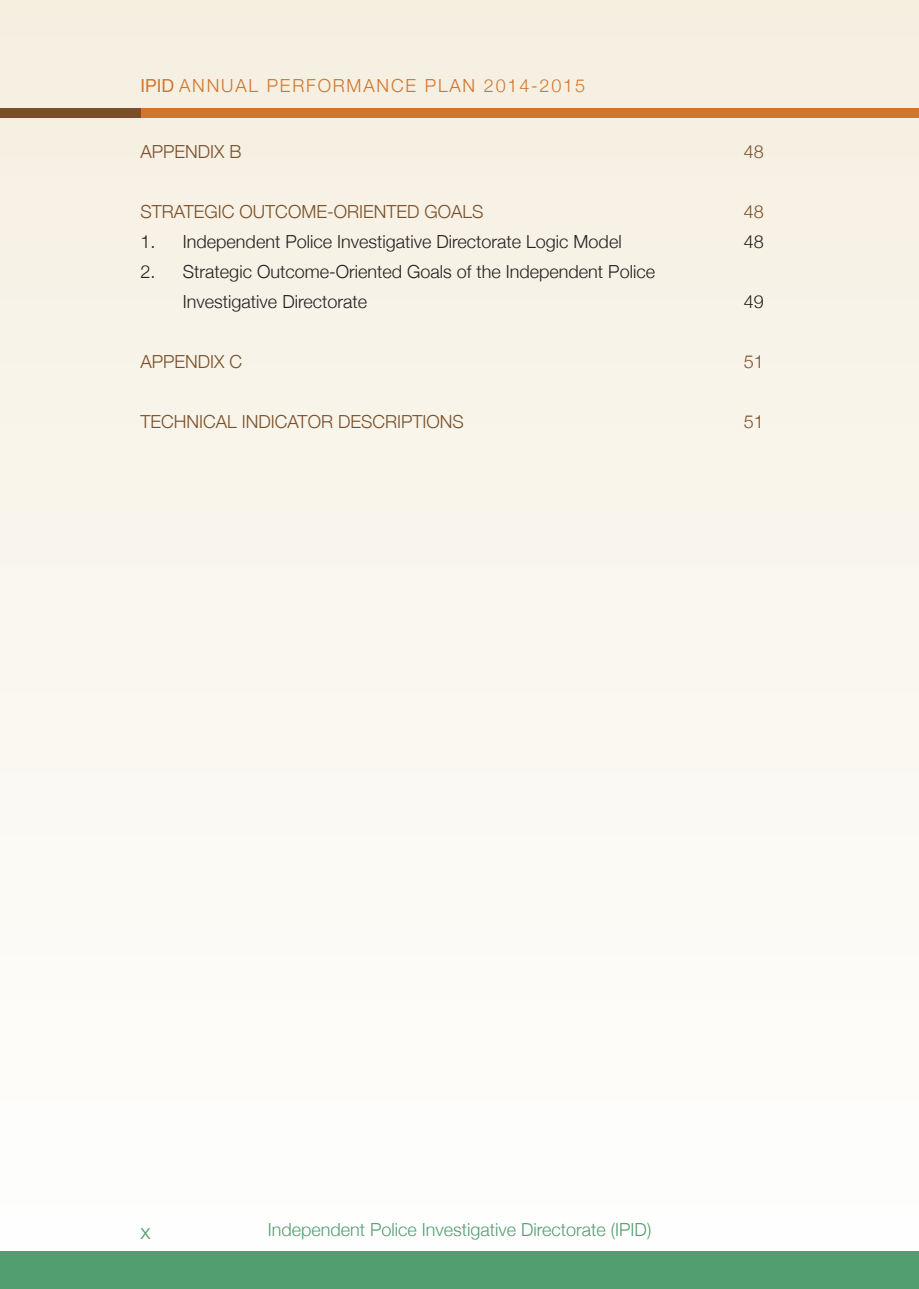
<style>
.page{position:relative;width:919px;height:1289px;background:#fff}
.page>*{position:absolute;margin:0;border:0;box-sizing:border-box;transform-origin:0 0}
.t1{font:300 21px "Helvetica Neue";color:#529e71}
.t2{font:300 18px/30px "Helvetica Neue";color:#231f20}
.t3{font:300 18px "Helvetica Neue";color:#794f29}
.t4{font:300 18px "Helvetica Neue";color:#529e71}
.t5{font:300 18px "Helvetica Neue";letter-spacing:.1em;color:#d2762d}
.s1{font-weight:400}
</style>
<div class="page">
<div style="left:0;top:0;width:906px;height:1288px;background:linear-gradient(to bottom,#f5efe0,#fefffe)"></div>
<svg style="left:906px;top:0;width:12px;height:875px"></svg>
<div style="left:0;top:1251px;width:906px;height:37px;background:#529e71"></div>
<div style="left:906px;top:1251px;width:12px;height:37px;background:#529e71"></div>
<div style="left:140px;top:108px;width:766px;height:10px;background:#d2762d"></div>
<div style="left:906px;top:108px;width:12px;height:10px;background:#d2762d"></div>
<div style="left:0;top:108px;width:140px;height:10px;background:#794f29"></div>
<p class="t5" style="left:140px;top:74px;width:446px"><span class="s1">IPID</span> ANNUAL PERFORMANCE PLAN 2014-2015</p>
<p class="t3" style="left:140px;top:140px;width:103px">APPENDIX B</p>
<p class="t3" style="left:743px;top:140px;width:22px">48</p>
<p class="t3" style="left:140px;top:200px;width:344px">STRATEGIC OUTCOME-ORIENTED GOALS</p>
<p class="t3" style="left:743px;top:200px;width:22px">48</p>
<p class="t2" style="left:140px;top:226px;width:482px">1. Independent Police Investigative Directorate Logic Model</p>
<p class="t2" style="left:743px;top:226px;width:22px">48</p>
<p class="t2" style="left:183px;top:256px;width:473px;text-indent:-43px">2. Strategic Outcome-Oriented Goals of the Independent Police<br>Investigative Directorate</p>
<p class="t2" style="left:743px;top:286px;width:22px">49</p>
<p class="t3" style="left:140px;top:350px;width:103px">APPENDIX C</p>
<p class="t3" style="left:743px;top:350px;width:22px">51</p>
<p class="t3" style="left:140px;top:410px;width:325px">TECHNICAL INDICATOR DESCRIPTIONS</p>
<p class="t3" style="left:743px;top:410px;width:22px">51</p>
<p class="t1" style="left:140px;top:1218px;width:12px">x</p>
<p class="t4" style="left:268px;top:1218px;width:385px">Independent Police Investigative Directorate (IPID)</p>
</div>
